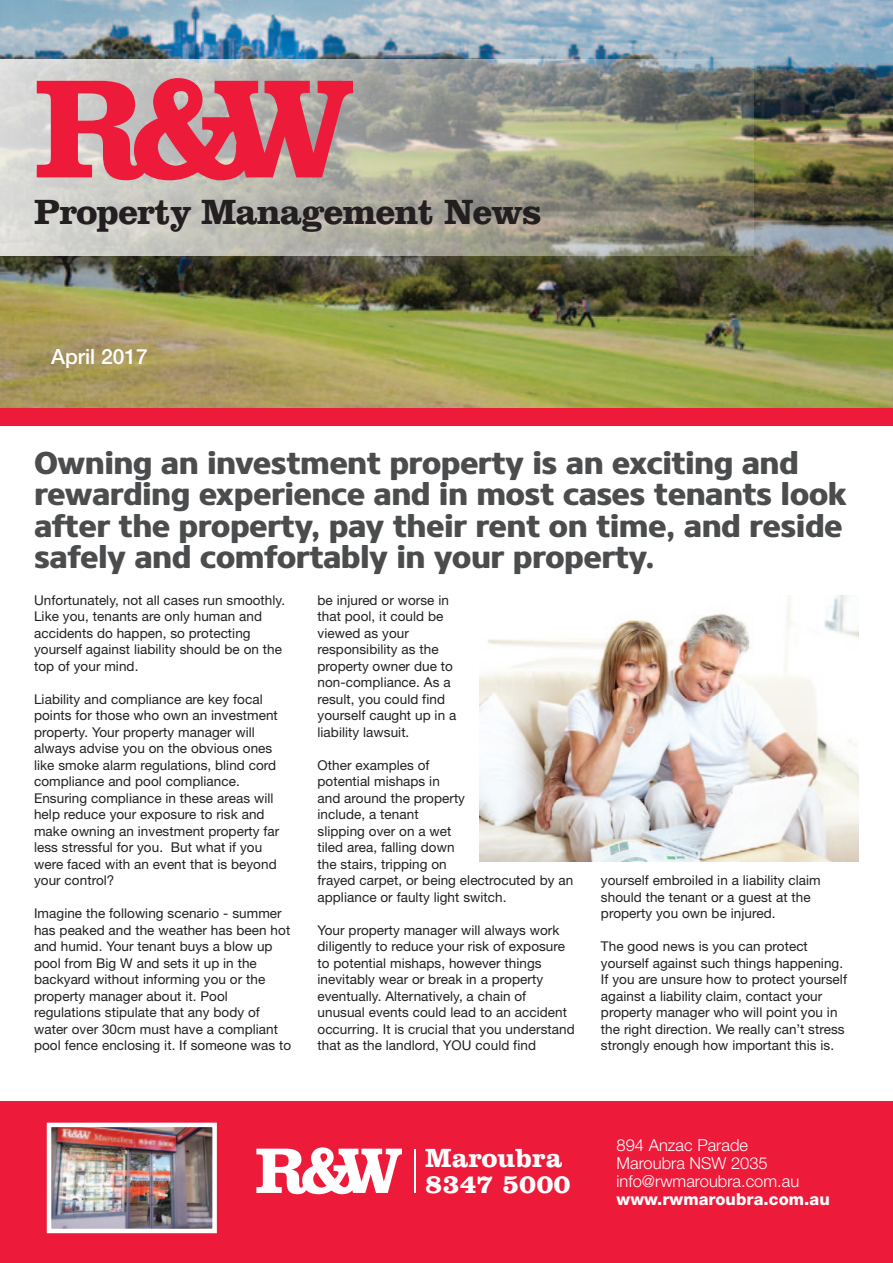
<style>
.page{position:relative;width:893px;height:1263px;background:#fff}
.page>*{position:absolute;margin:0;border:0;box-sizing:border-box;transform-origin:0 0}
.t1{font:700 144px "Clarendon BT";color:#ed1a3a}
.t2{font:700 66px "Clarendon BT";color:#fff}
.t3{font:700 36px "Clarendon BT";letter-spacing:-.025em;color:#231f20}
.t4{font:800 31.5px/31.5px "Core Sans NR75";letter-spacing:-.02em;color:#4b4c4d}
.t5{font:700 27px/25.5px "Clarendon BT";color:#fff}
.t6{font:500 21px "Helvetica Neue";color:#fff}
.t7{font:300 16.5px/18px "Helvetica Neue";color:#fff}
.t8{font:800 16.5px "Helvetica Neue";letter-spacing:.005em;color:#fff}
.t9{font:13.5px/16.5px "Helvetica Neue";letter-spacing:.005em;color:#231f20}
.s1{font-family:"Helvetica Neue";font-weight:200;font-size:61.5px}
</style>
<div class="page">
<img style="left:0;top:0;width:893px;height:408px">
<svg style="left:0;top:60px;width:753px;height:195px;background:#acaca1"></svg>
<div style="left:0;top:408px;width:893px;height:17px;background:#ed1a3a"></div>
<div style="left:0;top:1101px;width:893px;height:162px;background:#ed1a3a"></div>
<img style="left:52px;top:1128px;width:160px;height:100px">
<div style="left:47px;top:1123px;width:170px;height:110px;border:4px solid #fff"></div>
<img style="left:480px;top:595px;width:379px;height:267px">
<h1 class="t1" style="left:34px;top:43px;width:321px">R&amp;W</h1>
<h3 class="t3" style="left:34px;top:191px;width:509px">Property Management News</h3>
<h3 class="t6" style="left:51px;top:349px;width:98px">April 2017</h3>
<h3 class="t4" style="left:34px;top:450px;width:814px">Owning an investment property is an exciting and rewarding experience and in most cases tenants look after the property, pay their rent on time, and reside safely and comfortably in your property.</h3>
<p class="t9" style="left:34px;top:593px;width:253px">Unfortunately, not all cases run smoothly.<br>Like you, tenants are only human and accidents do happen, so protecting yourself against liability should be on the top of your mind.</p>
<p class="t9" style="left:34px;top:692px;width:247px">Liability and compliance are key focal points for those who own an investment property. Your property manager will always advise you on the obvious ones like smoke alarm regulations, blind cord compliance and pool compliance.<br>Ensuring compliance in these areas will help reduce your exposure to risk and make owning an investment property far less stressful for you. But what if you were faced with an event that is beyond your control?</p>
<p class="t9" style="left:34px;top:907px;width:259px">Imagine the following scenario - summer has peaked and the weather has been hot and humid. Your tenant buys a blow up pool from Big W and sets it up in the backyard without informing you or the property manager about it. Pool regulations stipulate that any body of water over 30cm must have a compliant pool fence enclosing it. If someone was to</p>
<p class="t9" style="left:317px;top:593px;width:140px">be injured or worse in that pool, it could be viewed as your responsibility as the property owner due to non-compliance. As a result, you could find yourself caught up in a liability lawsuit.</p>
<p class="t9" style="left:317px;top:758px;width:257px">Other examples of<br>potential mishaps in<br>and around the property<br>include, a tenant<br>slipping over on a wet<br>tiled area, falling down<br>the stairs, tripping on<br>frayed carpet, or being electrocuted by an appliance or faulty light switch.</p>
<p class="t9" style="left:317px;top:923px;width:259px">Your property manager will always work diligently to reduce your risk of exposure to potential mishaps, however things inevitably wear or break in a property eventually. Alternatively, a chain of unusual events could lead to an accident occurring. It is crucial that you understand that as the landlord, YOU could find</p>
<p class="t9" style="left:601px;top:873px;width:221px">yourself embroiled in a liability claim should the tenant or a guest at the property you own be injured.</p>
<p class="t9" style="left:601px;top:939px;width:248px">The good news is you can protect yourself against such things happening.<br>If you are unsure how to protect yourself against a liability claim, contact your property manager who will point you in the right direction. We really can’t stress strongly enough how important this is.</p>
<h2 class="t2" style="left:255px;top:1131px;width:165px">R&amp;W <span class="s1">l</span></h2>
<h3 class="t5" style="left:425px;top:1145px;width:147px">Maroubra<br>8347 5000</h3>
<p class="t7" style="left:617px;top:1137px;width:184px">894 Anzac Parade<br>Maroubra NSW 2035 info@rwmaroubra.com.au</p>
<p class="t8" style="left:617px;top:1193px;width:215px">www.rwmaroubra.com.au</p>
</div>
